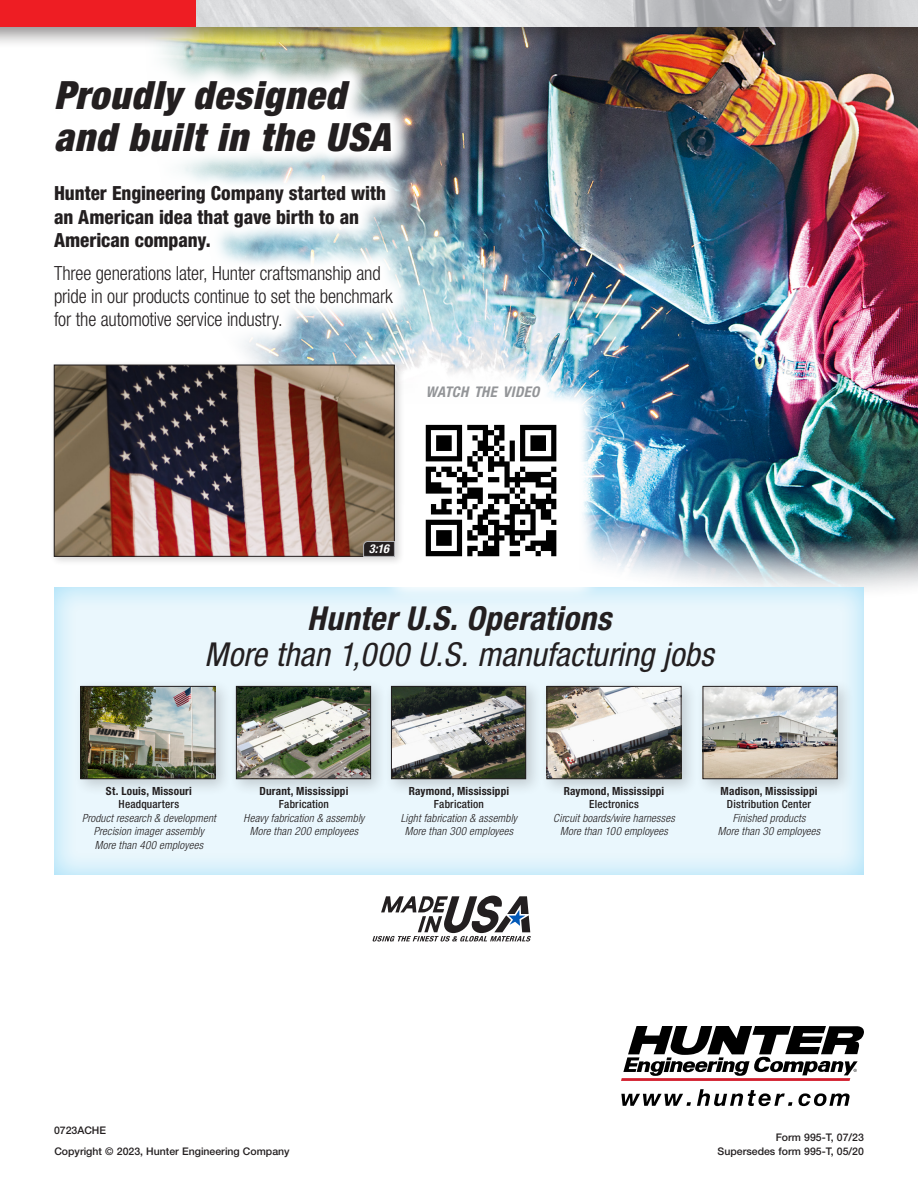
<style>
.page{position:relative;width:918px;height:1188px;background:#fff}
.page>*{position:absolute;margin:0;border:0;box-sizing:border-box;transform-origin:0 0}
._2_0_Heading___Section__req__Obj_Style{font:italic 900 condensed 39px/42px "Helvetica Neue LT Std";letter-spacing:.025em;color:#231f20}
._2_1_Subtitle__Handout{font:italic condensed 33px "Helvetica Neue LT Std";letter-spacing:.005em;color:#231f20}
._2_1_Subtitle__Handout-2{font:italic 700 condensed 33px "Helvetica Neue LT Std";letter-spacing:.015em;color:#231f20}
.t1{font:300 condensed 19.5px/23.4px "Helvetica Neue LT Std";letter-spacing:-.01em;color:#231f20;scale:.96 1}
._3_1_Subheading__13pt{font:800 condensed 19.5px/23.4px "Helvetica Neue LT Std";letter-spacing:-.005em;color:#231f20}
._8_0_Captions__Bold{font:italic 700 condensed 14.7px "Helvetica Neue LT Std";letter-spacing:.025em;color:#939598}
.t2{font:italic 700 condensed 12.3px "Helvetica Neue LT Std";color:#fff}
.Body___Bullet_Intro_10pt{font:italic 300 condensed 11.25px "Helvetica Neue LT Std";letter-spacing:.015em;color:#231f20}
.Body___Bullet_Intro_10pt-2{font:700 condensed 11.25px "Helvetica Neue LT Std";letter-spacing:.015em;color:#231f20}
.Subheading_2{font:500 condensed 11.25px "Helvetica Neue LT Std";letter-spacing:.015em;color:#231f20}
.Subheading_2-2{font:700 condensed 11.25px "Helvetica Neue LT Std";letter-spacing:.015em;color:#231f20}
._8_3_Code_Lines___Copyright{font:500 10.5px "Helvetica Neue LT Std";color:#231f20}
</style>
<div class="page">
<img style="left:162px;top:49px;width:756px;height:540px">
<div style="left:0;top:0;width:918px;height:49px;background:#231f20;opacity:.5"></div>
<img style="left:196px;top:0;width:722px;height:27px">
<div style="left:0;top:0;width:196px;height:27px;background:#ee1d23"></div>
<svg style="left:621px;top:1026px;width:243px;height:55px"></svg>
<svg style="left:621px;top:1094px;width:70px;height:12px"></svg>
<svg style="left:697px;top:1089px;width:95px;height:17px"></svg>
<svg style="left:798px;top:1093px;width:52px;height:13px"></svg>
<svg style="left:162px;top:55px;width:255px;height:105px"></svg>
<div style="left:51px;top:585px;width:813px;height:291px;background:#00aeef;opacity:.3"></div>
<svg style="left:379px;top:379px;width:225px;height:225px"></svg>
<img style="left:405px;top:405px;width:173px;height:172px">
<div style="left:73px;top:679px;width:159px;height:117px;background:#231f20;opacity:.2"></div>
<img style="left:82px;top:688px;width:131px;height:89px">
<div style="left:80px;top:686px;width:135px;height:93px;border:1px solid #231f20"></div>
<div style="left:229px;top:679px;width:159px;height:117px;background:#231f20;opacity:.2"></div>
<img style="left:238px;top:688px;width:131px;height:89px">
<div style="left:236px;top:686px;width:135px;height:93px;border:1px solid #231f20"></div>
<div style="left:539px;top:679px;width:159px;height:117px;background:#231f20;opacity:.2"></div>
<img style="left:549px;top:688px;width:131px;height:89px">
<div style="left:547px;top:686px;width:135px;height:93px;border:1px solid #231f20"></div>
<div style="left:384px;top:679px;width:159px;height:117px;background:#231f20;opacity:.2"></div>
<img style="left:393px;top:688px;width:131px;height:89px">
<div style="left:391px;top:686px;width:135px;height:93px;border:1px solid #231f20"></div>
<div style="left:695px;top:679px;width:159px;height:117px;background:#231f20;opacity:.2"></div>
<img style="left:705px;top:688px;width:131px;height:89px">
<div style="left:703px;top:686px;width:135px;height:93px;border:1px solid #231f20"></div>
<svg style="left:162px;top:160px;width:257px;height:196px"></svg>
<svg style="left:373px;top:896px;width:158px;height:46px"></svg>
<svg style="left:402px;top:360px;width:164px;height:63px"></svg>
<div style="left:50px;top:361px;width:354px;height:206px;background:#231f20;opacity:.2"></div>
<img style="left:56px;top:367px;width:337px;height:188px">
<div style="left:54px;top:365px;width:341px;height:192px;border:1px solid #231f20"></div>
<svg style="left:363px;top:541px;width:32px;height:16px"></svg>
<p class="_2_0_Heading___Section__req__Obj_Style" style="left:54px;top:74px;width:338px">Proudly designed and built in the USA</p>
<p class="_3_1_Subheading__13pt" style="left:54px;top:181px;width:334px">Hunter Engineering Company started with an American idea that gave birth to an<br>American company.</p>
<p class="t1" style="left:54px;top:261px;width:355px">Three generations later, Hunter craftsmanship and pride in our products continue to set the benchmark for the automotive service industry.</p>
<p class="_8_0_Captions__Bold" style="left:426px;top:382px;width:115px">WATCH THE VIDEO</p>
<p class="t2" style="left:369px;top:542px;width:22px">3:16</p>
<p class="_2_1_Subtitle__Handout-2" style="left:307px;top:598px;width:305px">Hunter U.S. Operations</p>
<p class="_2_1_Subtitle__Handout" style="left:205px;top:635px;width:510px">More than 1,000 U.S. manufacturing jobs</p>
<p class="Subheading_2-2" style="left:106px;top:784px;width:87px">St. Louis, Missouri</p>
<p class="Subheading_2" style="left:119px;top:797px;width:62px">Headquarters</p>
<p class="Body___Bullet_Intro_10pt" style="left:82px;top:811px;width:135px">Product research &amp; development</p>
<p class="Body___Bullet_Intro_10pt" style="left:94px;top:825px;width:111px">Precision imager assembly</p>
<p class="Body___Bullet_Intro_10pt" style="left:95px;top:838px;width:110px">More than 400 employees</p>
<p class="Body___Bullet_Intro_10pt-2" style="left:259px;top:784px;width:91px">Durant, Mississippi</p>
<p class="Subheading_2" style="left:279px;top:797px;width:52px">Fabrication</p>
<p class="Body___Bullet_Intro_10pt" style="left:244px;top:811px;width:122px">Heavy fabrication &amp; assembly</p>
<p class="Body___Bullet_Intro_10pt" style="left:250px;top:825px;width:110px">More than 200 employees</p>
<p class="Body___Bullet_Intro_10pt-2" style="left:409px;top:784px;width:102px">Raymond, Mississippi</p>
<p class="Subheading_2" style="left:434px;top:797px;width:52px">Fabrication</p>
<p class="Body___Bullet_Intro_10pt" style="left:401px;top:811px;width:118px">Light fabrication &amp; assembly</p>
<p class="Body___Bullet_Intro_10pt" style="left:405px;top:825px;width:110px">More than 300 employees</p>
<p class="Body___Bullet_Intro_10pt-2" style="left:564px;top:784px;width:102px">Raymond, Mississippi</p>
<p class="Subheading_2" style="left:589px;top:797px;width:51px">Electronics</p>
<p class="Body___Bullet_Intro_10pt" style="left:553px;top:811px;width:123px">Circuit boards/wire harnesses</p>
<p class="Body___Bullet_Intro_10pt" style="left:560px;top:825px;width:109px">More than 100 employees</p>
<p class="Body___Bullet_Intro_10pt-2" style="left:721px;top:784px;width:98px">Madison, Mississippi</p>
<p class="Subheading_2" style="left:727px;top:797px;width:86px">Distribution Center</p>
<p class="Body___Bullet_Intro_10pt" style="left:733px;top:811px;width:74px">Finished products</p>
<p class="Body___Bullet_Intro_10pt" style="left:718px;top:825px;width:104px">More than 30 employees</p>
<p class="_8_3_Code_Lines___Copyright" style="left:54px;top:1124px;width:54px">0723ACHE</p>
<p class="_8_3_Code_Lines___Copyright" style="left:54px;top:1145px;width:237px">Copyright © 2023, Hunter Engineering Company</p>
<p class="_8_3_Code_Lines___Copyright" style="left:776px;top:1132px;width:90px">Form 995-T, 07/23</p>
<p class="_8_3_Code_Lines___Copyright" style="left:718px;top:1145px;width:148px">Supersedes form 995-T, 05/20</p>
</div>
